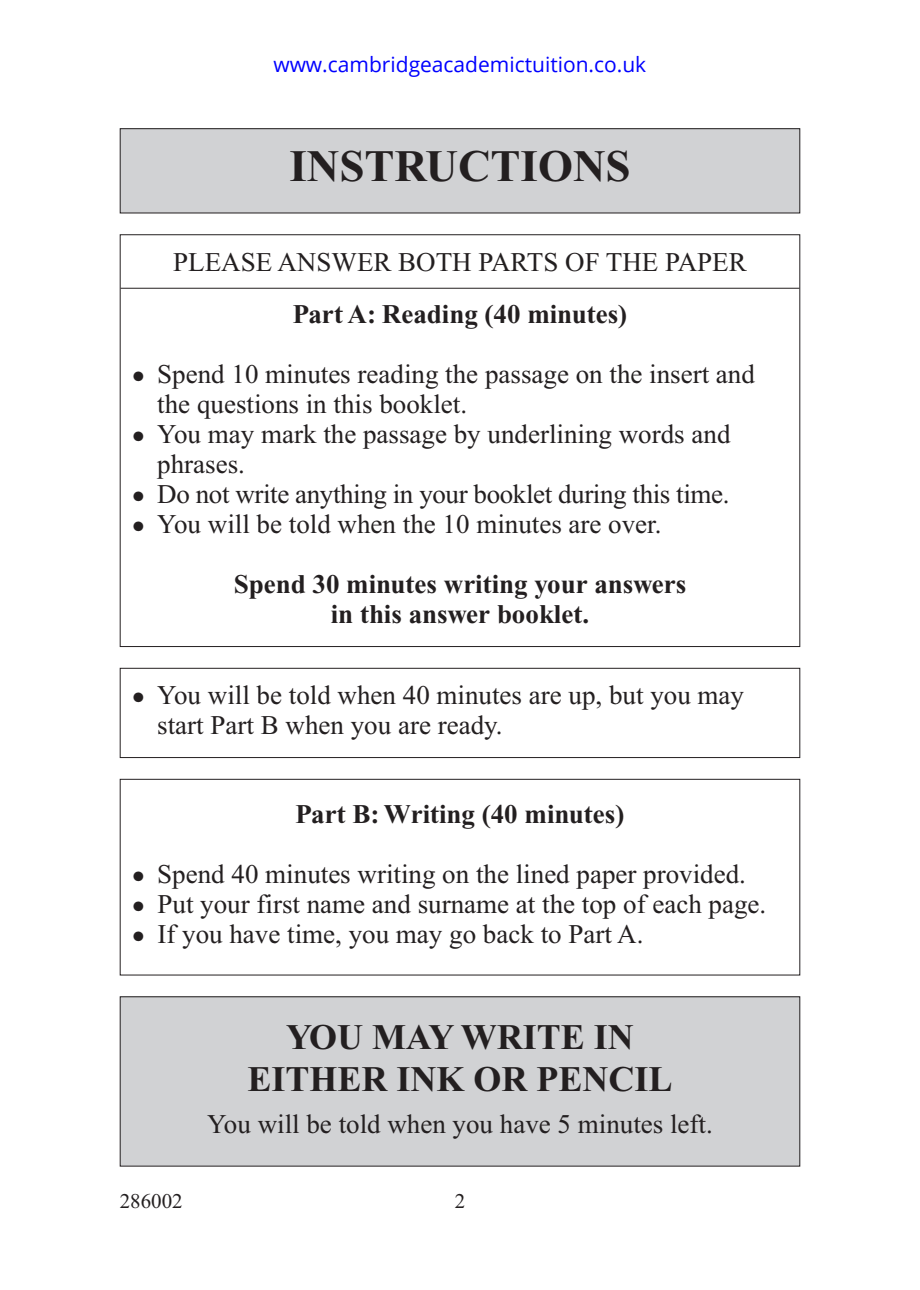
<style>
.page{position:relative;width:920px;height:1290px;background:#fff}
.page>*{position:absolute;margin:0;border:0;box-sizing:border-box;transform-origin:0 0}
.t1{font:700 45px "Times New Roman";color:#231f20}
.t2{font:700 36px/42px "Times New Roman";color:#231f20;text-align:center}
.t3{font:27px/30px "Times New Roman";color:#231f20}
.t4{font:700 27px/30px "Times New Roman";color:#231f20;text-align:center}
.t5{font:21px "Open Sans";color:#00f}
.t6{font:21px "Times New Roman";color:#231f20}
</style>
<div class="page">
<div style="left:120px;top:129px;width:680px;height:84px;background:#d1d2d4"></div>
<div style="left:120px;top:128px;width:680px;height:85px;border:1px solid #231f20"></div>
<div style="left:120px;top:779px;width:680px;height:196px;border:1px solid #231f20"></div>
<div style="left:120px;top:997px;width:680px;height:169px;background:#d1d2d4"></div>
<div style="left:120px;top:996px;width:680px;height:170px;border:1px solid #231f20"></div>
<hr style="left:121px;top:288px;width:678px;height:1px;background:#231f20">
<div style="left:120px;top:668px;width:680px;height:90px;border:1px solid #231f20"></div>
<p class="t5" style="left:273px;top:49px;width:374px">www.cambridgeacademictuition.co.uk</p>
<h1 class="t1" style="left:289px;top:151px;width:343px">INSTRUCTIONS</h1>
<p class="t3" style="left:173px;top:247px;width:575px">PLEASE ANSWER BOTH PARTS OF THE PAPER</p>
<p class="t4" style="left:293px;top:302px;width:336px">Part A: Reading (40 minutes)</p>
<p class="t3" style="left:157px;top:359px;width:599px;text-indent:-24px">● Spend 10 minutes reading the passage on the insert and the questions in this booklet.</p>
<p class="t3" style="left:157px;top:419px;width:575px;text-indent:-24px">● You may mark the passage by underlining words and phrases.</p>
<p class="t3" style="left:133px;top:479px;width:598px">● Do not write anything in your booklet during this time.</p>
<p class="t3" style="left:133px;top:509px;width:530px">● You will be told when the 10 minutes are over.</p>
<p class="t4" style="left:234px;top:572px;width:454px">Spend 30 minutes writing your answers in this answer booklet.</p>
<p class="t3" style="left:157px;top:680px;width:588px;text-indent:-24px">● You will be told when 40 minutes are up, but you may start Part B when you are ready.</p>
<p class="t4" style="left:296px;top:802px;width:330px">Part B:Writing (40 minutes)</p>
<p class="t3" style="left:133px;top:859px;width:614px">● Spend 40 minutes writing on the lined paper provided.</p>
<p class="t3" style="left:133px;top:889px;width:634px">● Put your first name and surname at the top of each page.</p>
<p class="t3" style="left:133px;top:919px;width:512px">● If you have time, you may go back to Part A.</p>
<h2 class="t2" style="left:247px;top:1020px;width:426px">YOU MAY WRITE IN<br>EITHER INK OR PENCIL</h2>
<p class="t3" style="left:207px;top:1108px;width:507px">You will be told when you have 5 minutes left.</p>
<p class="t6" style="left:120px;top:1188px;width:64px">286002</p>
<p class="t6" style="left:455px;top:1188px;width:12px">2</p>
</div>
